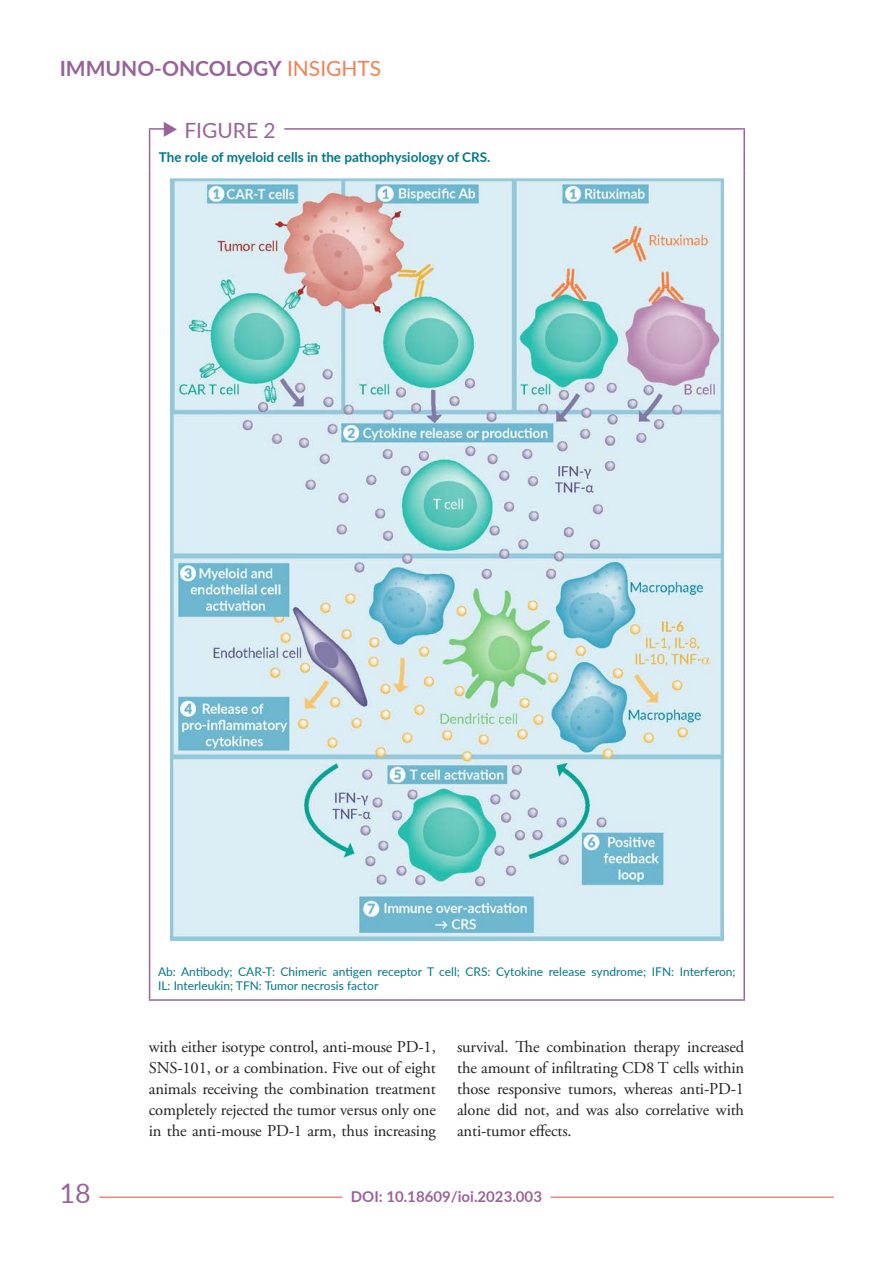
<style>
.page{position:relative;width:893px;height:1263px;background:#fff}
.page>*{position:absolute;margin:0;border:0;box-sizing:border-box;transform-origin:0 0}
.t1{font:27px "Lato";color:#99639a}
.t2{font:700 21px "Lato";color:#99639a}
.t3{font:21px "Lato";color:#99639a}
.body{font:16.5px/21px "Adobe Garamond Pro";letter-spacing:-.01em;color:#231f20;text-align:justify}
.t4{font:700 15px "Lato";color:#99639a}
.figuretitle{font:700 13.5px "Lato";color:#027788}
.figurefootnote{font:12px/14.4px "Lato";color:#027788}
.s1{font-weight:400;color:#f57f4f}
</style>
<div class="page">
<hr style="left:60px;top:1196px;width:774px;height:2px;background:#f05348">
<div style="left:60px;top:1191px;width:39px;height:12px;background:#fff"></div>
<div style="left:342px;top:1185px;width:209px;height:17px;background:#fff"></div>
<hr style="left:149px;top:128px;width:596px;height:2px;background:#99639a">
<hr style="left:743px;top:130px;width:2px;height:21px;background:#99639a">
<svg style="left:149px;top:130px;width:1px;height:41px"></svg>
<hr style="left:743px;top:151px;width:2px;height:20px;background:#99639a">
<hr style="left:149px;top:171px;width:1px;height:788px;background:#99639a">
<hr style="left:743px;top:171px;width:2px;height:788px;background:#99639a">
<hr style="left:149px;top:959px;width:1px;height:40px;background:#99639a">
<hr style="left:743px;top:959px;width:2px;height:40px;background:#99639a">
<hr style="left:149px;top:999px;width:596px;height:2px;background:#99639a">
<div style="left:172px;top:117px;width:112px;height:25px;background:#fff"></div>
<img style="left:171px;top:178px;width:552px;height:762px">
<svg style="left:164px;top:128px;width:8px;height:2px"></svg>
<p class="t2" style="left:60px;top:53px;width:323px">IMMUNO-ONCOLOGY <span class="s1">INSIGHTS</span></p>
<p class="t3" style="left:184px;top:115px;width:93px">FIGURE 2</p>
<p class="figuretitle" style="left:159px;top:147px;width:333px">The role of myeloid cells in the pathophysiology of CRS.</p>
<p class="figurefootnote" style="left:158px;top:963px;width:579px">Ab: Antibody; CAR-T: Chimeric antigen receptor T cell; CRS: Cytokine release syndrome; IFN: Interferon;<br>IL: Interleukin; TFN: Tumor necrosis factor</p>
<p class="body" style="left:149px;top:1036px;width:289px">with either isotype control, anti-mouse PD-1, SNS-101, or a combination. Five out of eight animals receiving the combination treatment completely rejected the tumor versus only one in the anti-mouse PD-1 arm, thus increasing</p>
<p class="body" style="left:457px;top:1036px;width:288px">survival. The combination therapy increased the amount of infiltrating CD8 T cells within those responsive tumors, whereas anti-PD-1 alone did not, and was also correlative with anti-tumor effects.</p>
<h1 class="t1" style="left:60px;top:1174px;width:33px">18</h1>
<p class="t4" style="left:351px;top:1185px;width:193px">DOI: 10.18609/ioi.2023.003</p>
</div>
